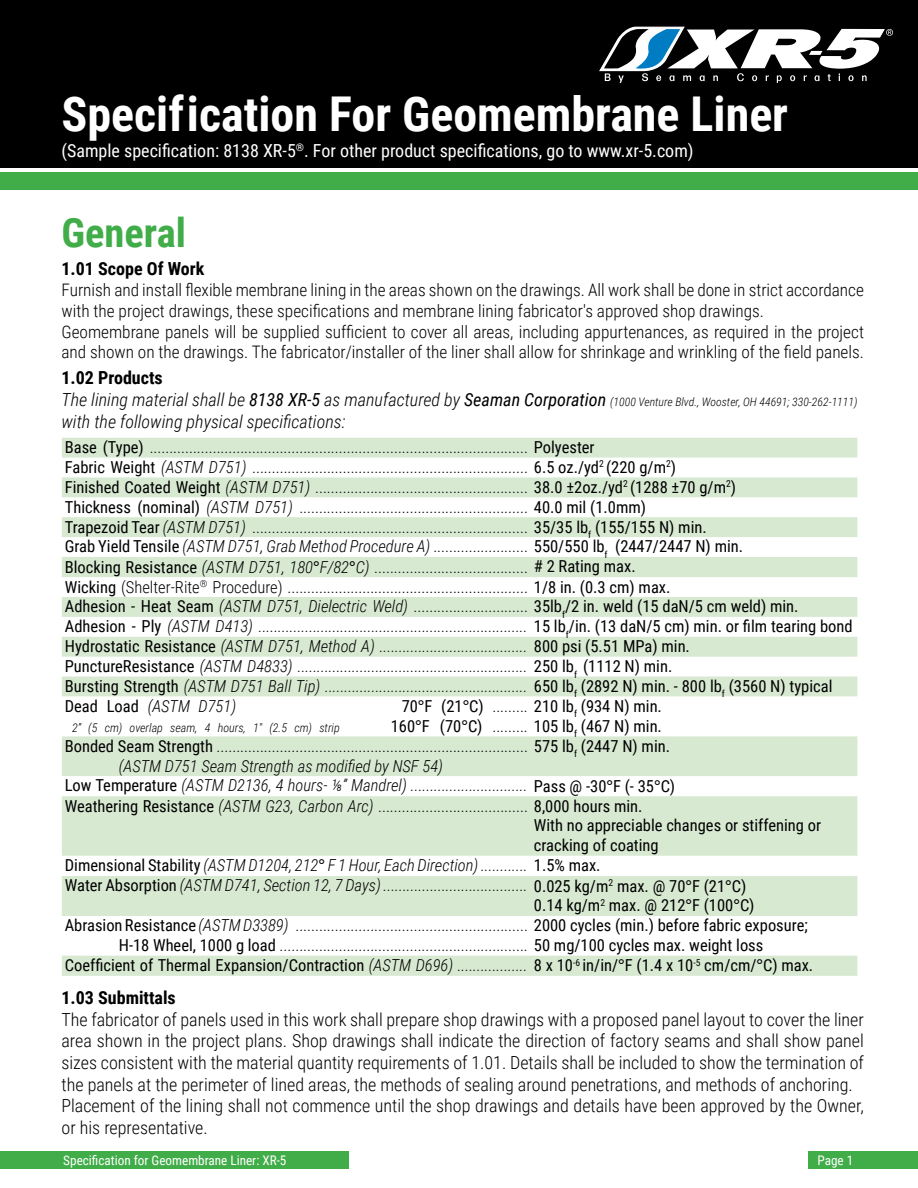
<style>
.page{position:relative;width:918px;height:1188px;background:#fff}
.page>*{position:absolute;margin:0;border:0;box-sizing:border-box;transform-origin:0 0}
.t1{font:700 48px "Roboto Condensed";color:#fff}
.t2{font:700 40.5px "Roboto Condensed";color:#41ad49}
.t3{font:300 18px/21.6px "Roboto Condensed";color:#000}
.t4{font:18px "Roboto Condensed";color:#fff}
.t5{font:700 18px "Roboto Condensed";color:#000}
.t6{font:italic 300 18px "Roboto Condensed";color:#000}
.t7{font:300 17.25px/20.7px "Roboto Condensed";color:#000}
.t8{font:300 16.5px/20px "Roboto Condensed";color:#000}
.t9{font:italic 300 16.5px "Roboto Condensed";color:#000}
.t10{font:16.5px "Roboto Condensed";color:#000}
.t11{font:13.2px "Roboto Condensed";color:#fff}
.t12{font:italic 300 12px "Roboto Condensed";color:#000}
.t13{font:italic 300 11.7px "Roboto Condensed";color:#000}
.s1{font-size:18px}
.s2{font-weight:400;font-size:18px}
.s3{font-weight:400}
.s4{font-style:italic}
.s5{font-family:"Droid Serif";font-weight:400}
.s6{font-family:"Droid Serif"}
.s7{font-weight:300}
.s8{font-weight:400;font-style:normal}
.s9{font-family:"Droid Serif";font-weight:400;font-style:normal}
.s10{font-weight:300;font-style:italic}
</style>
<div class="page">
<div style="left:0;top:1151px;width:348px;height:18px;background:#41ad49"></div>
<div style="left:809px;top:1151px;width:109px;height:18px;background:#41ad49"></div>
<div style="left:0;top:0;width:918px;height:167px;background:#000"></div>
<svg style="left:599px;top:27px;width:294px;height:56px"></svg>
<div style="left:0;top:173px;width:918px;height:17px;background:#41ad49"></div>
<svg style="left:62px;top:438px;width:795px;height:538px;fill:#d8e9d2"></svg>
<h1 class="t1" style="left:62px;top:80px;width:728px">Specification For Geomembrane Liner</h1>
<p class="t4" style="left:62px;top:138px;width:634px">(Sample specification: 8138 XR-5<sup>®</sup>. For other product specifications, go to www.xr-5.com)</p>
<h2 class="t2" style="left:62px;top:204px;width:126px">General</h2>
<p class="t5" style="left:62px;top:256px;width:145px">1.01 Scope Of Work</p>
<p class="t7" style="left:62px;top:279px;width:804px">Furnish and install flexible membrane lining in the areas shown on the drawings. All work shall be done in strict accordance with the project drawings, these specifications and membrane lining fabricator's approved shop drawings.<br>Geomembrane panels will be supplied sufficient to cover all areas, including appurtenances, as required in the project and shown on the drawings. The fabricator/installer of the liner shall allow for shrinkage and wrinkling of the field panels.</p>
<p class="t5" style="left:62px;top:365px;width:103px">1.02 Products</p>
<p class="t13" style="left:62px;top:394px;width:797px"><span class="s1">The lining material shall be</span> <span class="s2">8138 XR-5</span> <span class="s1">as manufactured by</span> <span class="s2">Seaman Corporation</span> (1000 Venture Blvd., Wooster, OH 44691; 330-262-1111)</p>
<p class="t6" style="left:62px;top:409px;width:285px">with the following physical specifications:</p>
<p class="t8" style="left:65px;top:437px;width:789px"><span class="s3">Base (Type)</span> ................................................................................................ <span class="s3">Polyester<br>Fabric Weight</span> <span class="s4">(ASTM D751)</span> ...................................................................... <span class="s3">6.5 oz./yd</span><sup>2</sup> <span class="s3">(220 g/m</span><sup>2</sup><span class="s3">)<br>Finished Coated Weight</span> <span class="s4">(ASTM D751)</span> ...................................................... <span class="s3">38.0 ±2oz./yd</span><sup>2</sup> <span class="s3">(1288 ±70 g/m</span><sup>2</sup><span class="s3">)<br>Thickness (nominal)</span> <span class="s4">(ASTM D751)</span> .......................................................... <span class="s3">40.0 mil (1.0mm)<br>Trapezoid Tear</span> <span class="s4">(ASTM D751)</span> ...................................................................... <span class="s3">35/35 lb</span><sub>f</sub> <span class="s3">(155/155 N) min.<br>Grab Yield Tensile</span> <span class="s4">(ASTM D751, Grab Method Procedure A)</span> ........................ <span class="s3">550/550 lb</span><sub>f</sub> <span class="s3">(2447/2447 N) min.<br>Blocking Resistance</span> <span class="s4">(ASTM D751, 180</span><span class="s5">°</span><span class="s4">F/82</span><span class="s5">°</span><span class="s4">C)</span> ....................................... <span class="s3"># 2 Rating max.<br>Wicking</span> (Shelter-Rite<sup>®</sup> Procedure) ............................................................. <span class="s3">1/8 in. (0.3 cm) max.<br>Adhesion - Heat Seam</span> <span class="s4">(ASTM D751, Dielectric Weld)</span> ............................. <span class="s3">35lb</span><sub>f</sub><span class="s3">/2 in. weld (15 daN/5 cm weld) min.<br>Adhesion - Ply</span> <span class="s4">(ASTM D413) .....................................................................</span> <span class="s3">15 lb</span><sub>f</sub><span class="s3">/in. (13 daN/5 cm) min. or film tearing bond Hydrostatic Resistance</span> <span class="s4">(ASTM D751, Method A) ......................................</span> <span class="s3">800 psi (5.51 MPa) min.<br>PunctureResistance</span> <span class="s4">(ASTM D4833) ...........................................................</span> <span class="s3">250 lb</span><sub>f</sub> <span class="s3">(1112 N) min.<br>Bursting Strength</span> <span class="s4">(ASTM D751 Ball Tip) ....................................................</span> <span class="s3">650 lb</span><sub>f</sub> <span class="s3">(2892 N) min. - 800 lb</span><sub>f</sub> <span class="s3">(3560 N) typical Dead Load</span> <span class="s4">(ASTM D751)</span></p>
<p class="t10" style="left:402px;top:694px;width:262px">70<span class="s6">°</span>F (21<span class="s6">°</span>C) <span class="s7">.........</span> 210 lb<sub>f</sub> (934 N) min.</p>
<p class="t12" style="left:72px;top:719px;width:269px">2” (5 cm) overlap seam, 4 hours, 1" (2.5 cm) strip</p>
<p class="t10" style="left:391px;top:714px;width:273px">160<span class="s6">°</span>F (70<span class="s6">°</span>C) <span class="s7">.........</span> 105 lb<sub>f</sub> (467 N) min.</p>
<p class="t8" style="left:65px;top:735px;width:607px"><span class="s3">Bonded Seam Strength</span> ............................................................................... <span class="s3">575 lb</span><sub>f</sub> <span class="s3">(2447 N) min.</span></p>
<p class="t9" style="left:119px;top:754px;width:326px">(ASTM D751 Seam Strength as modified by NSF 54)</p>
<p class="t9" style="left:65px;top:774px;width:612px"><span class="s8">Low Temperature</span> (ASTM D2136, 4 hours- ⅛” Mandrel) .............................. <span class="s8">Pass @ -30</span><span class="s9">°</span><span class="s8">F (- 35</span><span class="s9">°</span><span class="s8">C)</span></p>
<p class="t8" style="left:65px;top:795px;width:579px"><span class="s3">Weathering Resistance</span> <span class="s4">(ASTM G23, Carbon Arc)</span> ...................................... <span class="s3">8,000 hours min.</span></p>
<p class="t10" style="left:534px;top:814px;width:289px">With no appreciable changes or stiffening or</p>
<p class="t10" style="left:534px;top:834px;width:126px">cracking of coating</p>
<p class="t9" style="left:65px;top:854px;width:537px"><span class="s8">Dimensional Stability</span> (ASTM D1204, 212<span class="s9">°</span> F 1 Hour, Each Direction) ............ <span class="s8">1.5% max.</span></p>
<p class="t9" style="left:65px;top:874px;width:683px"><span class="s8">Water Absorption</span> (ASTM D741, Section 12, 7 Days) ..................................... <span class="s8">0.025 kg/m</span><sup>2</sup> <span class="s8">max. @ 70</span><span class="s9">°</span><span class="s8">F (21</span><span class="s9">°</span><span class="s8">C)</span></p>
<p class="t10" style="left:534px;top:894px;width:222px">0.14 kg/m<sup>2</sup> max. @ 212<span class="s6">°</span>F (100<span class="s6">°</span>C)</p>
<p class="t8" style="left:65px;top:915px;width:744px"><span class="s3">Abrasion Resistance</span> <span class="s4">(ASTM D3389)</span> ........................................................... <span class="s3">2000 cycles (min.) before fabric exposure;</span></p>
<p class="t8" style="left:119px;top:935px;width:646px"><span class="s3">H-18 Wheel, 1000 g load</span> ............................................................... <span class="s3">50 mg/100 cycles max. weight loss</span></p>
<p class="t10" style="left:65px;top:954px;width:750px">Coefficient of Thermal Expansion/Contraction <span class="s10">(ASTM D696) ..................</span> 8 x 10<sup>-6</sup> in/in/<span class="s6">°</span>F (1.4 x 10<sup>-5</sup> cm/cm/<span class="s6">°</span>C) max.</p>
<p class="t5" style="left:62px;top:985px;width:116px">1.03 Submittals</p>
<p class="t3" style="left:62px;top:1008px;width:804px">The fabricator of panels used in this work shall prepare shop drawings with a proposed panel layout to cover the liner area shown in the project plans. Shop drawings shall indicate the direction of factory seams and shall show panel sizes consistent with the material quantity requirements of 1.01. Details shall be included to show the termination of the panels at the perimeter of lined areas, the methods of sealing around penetrations, and methods of anchoring.<br>Placement of the lining shall not commence until the shop drawings and details have been approved by the Owner, or his representative.</p>
<p class="t11" style="left:63px;top:1151px;width:225px">Specification for Geomembrane Liner: XR-5</p>
<p class="t11" style="left:817px;top:1151px;width:37px">Page 1</p>
</div>
